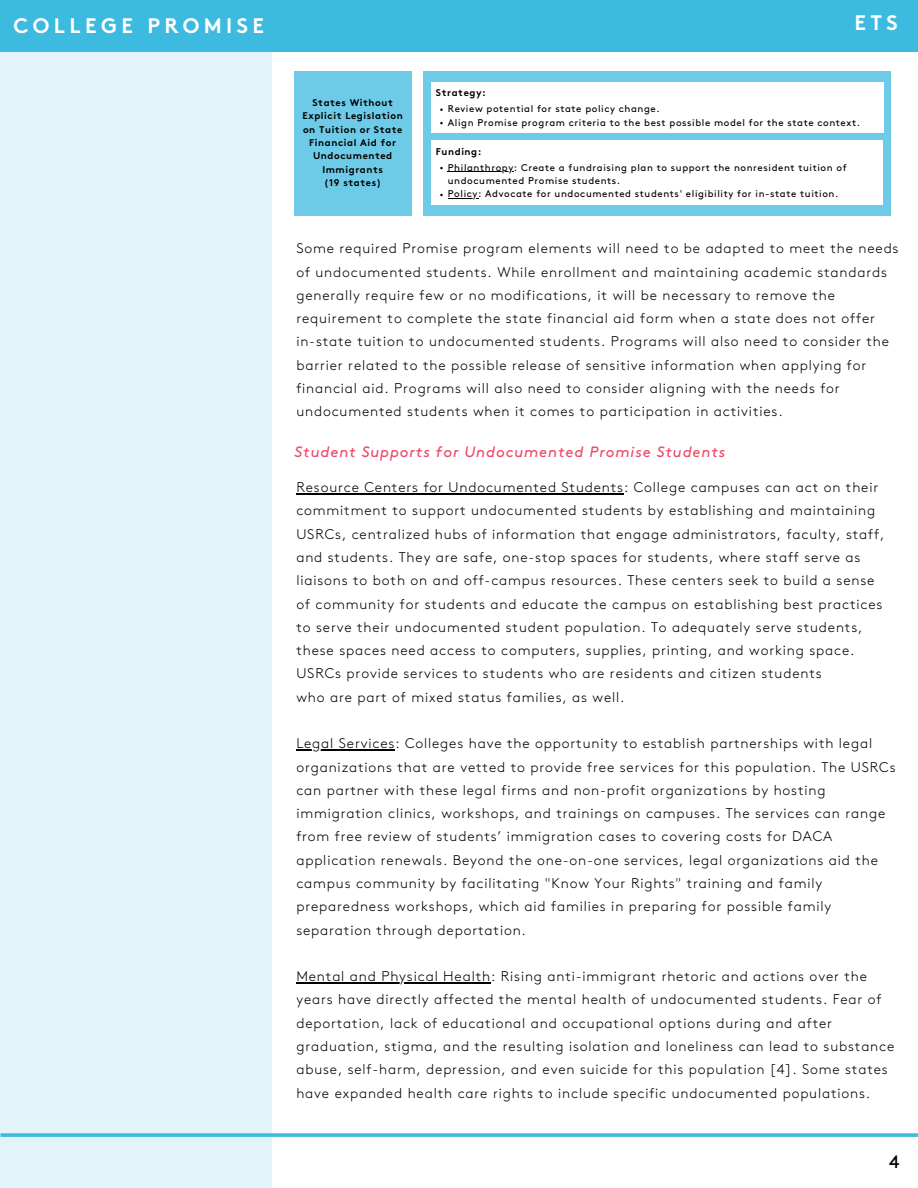
<style>
.page{position:relative;width:918px;height:1188px;background:#fff}
.page>*{position:absolute;margin:0;border:0;box-sizing:border-box;transform-origin:0 0}
.t1{font:21px "Brown Bold Alt";letter-spacing:.21em;color:#fff}
.t2{font:18px "Brown";color:#000}
.t3{font:italic 15px "Brown";letter-spacing:.06em;color:#ee4a67}
.t4{font:300 13.95px/23.2px "Brown";letter-spacing:.06em;color:#000}
.t5{font:9.75px/13.5px "Brown";letter-spacing:.06em;color:#000}
.t6{font:9.75px/13.5px "Brown Bold Alt";letter-spacing:.06em;color:#000;text-align:center}
</style>
<div class="page">
<div style="left:0;top:51px;width:272px;height:1137px;background:#e2f4fa"></div>
<svg style="left:0;top:1133px;width:918px;height:4px;background:#4ebfe2"></svg>
<div style="left:0;top:0;width:918px;height:52px;background:#3dbae0"></div>
<div style="left:424px;top:72px;width:467px;height:144px;background:#6ecbe7"></div>
<div style="left:431px;top:82px;width:452px;height:51px;background:#fff"></div>
<div style="left:294px;top:72px;width:117px;height:144px;background:#6ecbe7"></div>
<div style="left:431px;top:140px;width:452px;height:65px;background:#fff"></div>
<hr style="left:448px;top:171px;width:66px;height:1px;background:#000">
<hr style="left:448px;top:198px;width:30px;height:1px;background:#000">
<hr style="left:296px;top:493px;width:328px;height:1px;background:#000">
<hr style="left:296px;top:749px;width:99px;height:1px;background:#000">
<hr style="left:296px;top:982px;width:195px;height:1px;background:#000">
<h1 class="t1" style="left:14px;top:18px;width:252px">COLLEGE PROMISE</h1>
<p class="t6" style="left:303px;top:97px;width:102px">States Without<br>Explicit Legislation on Tuition or State<br>Financial Aid for<br>Undocumented<br>Immigrants<br>(19 states)</p>
<h1 class="t1" style="left:855px;top:16px;width:45px">ETS</h1>
<p class="t6" style="left:436px;top:87px;width:51px">Strategy:</p>
<p class="t5" style="left:448px;top:103px;width:414px">Review potential for state policy change.<br>Align Promise program criteria to the best possible model for the state context.</p>
<p class="t6" style="left:436px;top:146px;width:47px">Funding:</p>
<p class="t5" style="left:448px;top:161px;width:400px">Philanthropy: Create a fundraising plan to support the nonresident tuition of undocumented Promise students.<br>Policy: Advocate for undocumented students' eligibility for in-state tuition.</p>
<p class="t4" style="left:296px;top:238px;width:604px">Some required Promise program elements will need to be adapted to meet the needs of undocumented students. While enrollment and maintaining academic standards generally require few or no modifications, it will be necessary to remove the requirement to complete the state financial aid form when a state does not offer in-state tuition to undocumented students. Programs will also need to consider the barrier related to the possible release of sensitive information when applying for financial aid. Programs will also need to consider aligning with the needs for undocumented students when it comes to participation in activities.</p>
<p class="t3" style="left:295px;top:446px;width:432px">Student Supports for Undocumented Promise Students</p>
<p class="t4" style="left:296px;top:476px;width:589px">Resource Centers for Undocumented Students: College campuses can act on their commitment to support undocumented students by establishing and maintaining USRCs, centralized hubs of information that engage administrators, faculty, staff, and students. They are safe, one-stop spaces for students, where staff serve as liaisons to both on and off-campus resources. These centers seek to build a sense of community for students and educate the campus on establishing best practices to serve their undocumented student population. To adequately serve students, these spaces need access to computers, supplies, printing, and working space.<br>USRCs provide services to students who are residents and citizen students<br>who are part of mixed status families, as well.</p>
<p class="t4" style="left:296px;top:733px;width:601px">Legal Services: Colleges have the opportunity to establish partnerships with legal organizations that are vetted to provide free services for this population. The USRCs can partner with these legal firms and non-profit organizations by hosting immigration clinics, workshops, and trainings on campuses. The services can range from free review of students’ immigration cases to covering costs for DACA application renewals. Beyond the one-on-one services, legal organizations aid the campus community by facilitating "Know Your Rights" training and family preparedness workshops, which aid families in preparing for possible family separation through deportation.</p>
<p class="t4" style="left:296px;top:965px;width:600px">Mental and Physical Health: Rising anti-immigrant rhetoric and actions over the years have directly affected the mental health of undocumented students. Fear of deportation, lack of educational and occupational options during and after graduation, stigma, and the resulting isolation and loneliness can lead to substance abuse, self-harm, depression, and even suicide for this population [4]. Some states have expanded health care rights to include specific undocumented populations.</p>
<p class="t2" style="left:889px;top:1154px;width:12px">4</p>
</div>
